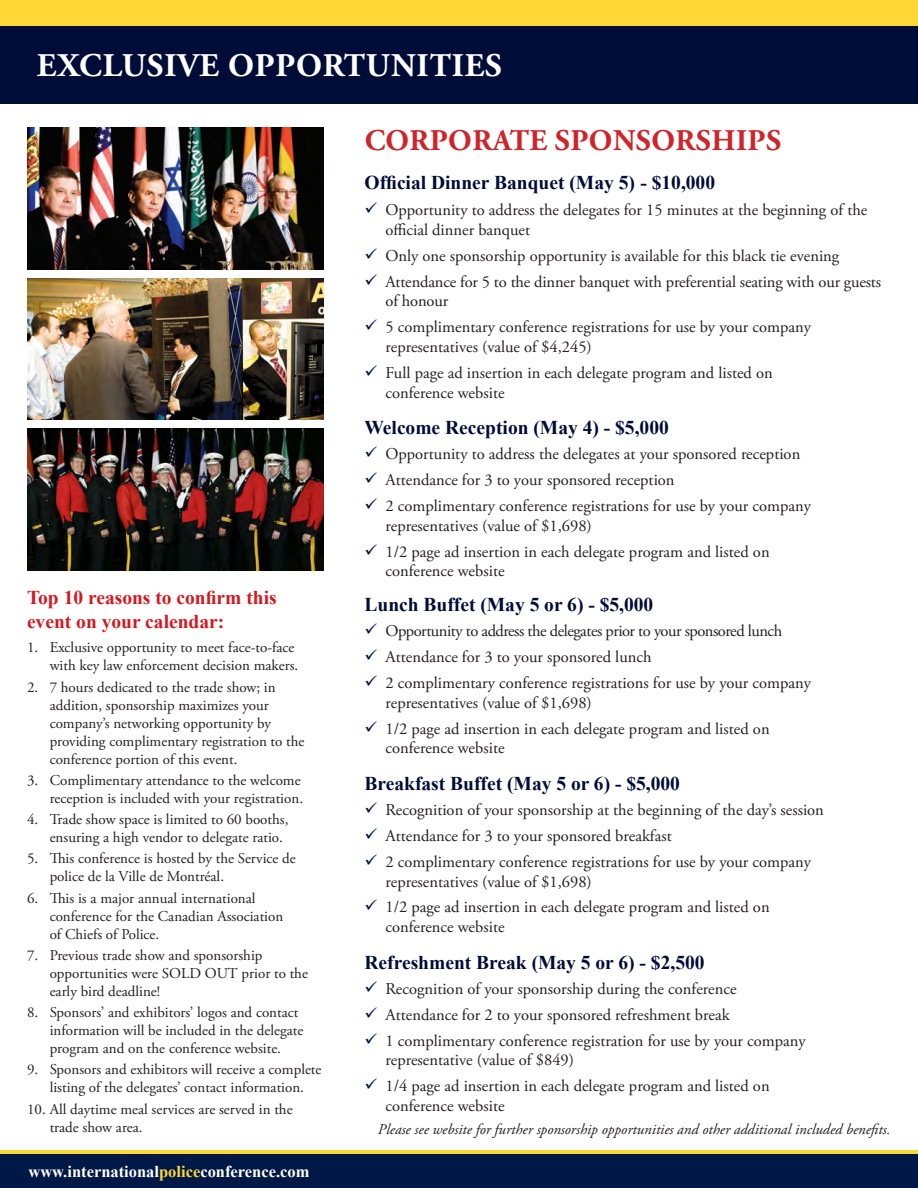
<style>
.page{position:relative;width:918px;height:1188px;background:#fff}
.page>*{position:absolute;margin:0;border:0;box-sizing:border-box;transform-origin:0 0}
.t1{font:700 33px "Adobe Garamond Pro";letter-spacing:.025em;color:#fff}
.t2{font:700 30px "Adobe Garamond Pro";letter-spacing:.285em;color:#d1232a}
.t3{font:700 19.5px "Times New Roman";color:#000c38}
.t4{font:700 19.5px/23.4px "Times New Roman";color:#d7171f}
.t5{font:16.5px/25.8px "Adobe Garamond Pro";color:#231f20}
.t6{font:700 16.5px "Times New Roman";color:#fff}
.t7{font:15px/18px "Adobe Garamond Pro";color:#231f20}
.t8{font:italic 15px "Adobe Garamond Pro";color:#231f20}
.s1{color:#ffd838}
</style>
<div class="page">
<div style="left:0;top:1150px;width:918px;height:5px;background:#ffd838"></div>
<div style="left:0;top:1155px;width:918px;height:33px;background:#001845"></div>
<div style="left:0;top:25px;width:918px;height:79px;background:#000c38"></div>
<div style="left:0;top:0;width:918px;height:25px;background:#ffd838"></div>
<img style="left:27px;top:428px;width:297px;height:142px">
<img style="left:27px;top:278px;width:297px;height:142px">
<img style="left:27px;top:128px;width:297px;height:141px">
<h1 class="t1" style="left:37px;top:47px;width:466px">EXCLUSIVE OPPO RTUNITIES</h1>
<p class="t4" style="left:27px;top:586px;width:251px">Top 10 reasons to confirm this event on your calendar:</p>
<p class="t7" style="left:27px;top:639px;width:273px;text-align:right">1. Exclusive opportunity to meet face-to-face with key law enforcement decision makers.</p>
<p class="t7" style="left:50px;top:678px;width:256px;text-indent:-23px">2. 7 hours dedicated to the trade show; in addition, sponsorship maximizes your company’s networking opportunity by providing complimentary registration to the conference portion of this event.</p>
<p class="t7" style="left:27px;top:772px;width:278px;text-align:right">3. Complimentary attendance to the welcome reception is included with your registration.</p>
<p class="t7" style="left:50px;top:811px;width:240px;text-indent:-23px">4. Trade show space is limited to 60 booths, ensuring a high vendor to delegate ratio.</p>
<p class="t7" style="left:50px;top:850px;width:248px;text-indent:-23px">5. This conference is hosted by the Service de police de la Ville de Montréal.</p>
<p class="t7" style="left:50px;top:889px;width:235px;text-indent:-23px">6. This is a major annual international conference for the Canadian Association of Chiefs of Police.</p>
<p class="t7" style="left:50px;top:947px;width:260px;text-indent:-23px">7. Previous trade show and sponsorship opportunities were SOLD OUT prior to the early bird deadline!</p>
<p class="t7" style="left:50px;top:1004px;width:255px;text-indent:-23px">8. Sponsors’ and exhibitors’ logos and contact information will be included in the delegate program and on the conference website.</p>
<p class="t7" style="left:27px;top:1061px;width:296px;text-align:center">9. Sponsors and exhibitors will receive a complete listing of the delegates’ contact information.</p>
<p class="t7" style="left:50px;top:1100px;width:244px;text-indent:-23px">10. All daytime meal services are served in the trade show area.</p>
<p class="t6" style="left:28px;top:1160px;width:283px">www.international<span class="s1">police</span>conference.com</p>
<h2 class="t2" style="left:365px;top:123px;width:418px">CORPORATE SPONSORSHIPS</h2>
<p class="t3" style="left:364px;top:169px;width:352px">Official Dinner Banquet (May 5) - $10,000</p>
<p class="t5" style="left:385px;top:201px;width:483px;line-height:19.8px">Opportunity to address the delegates for 15 minutes at the beginning of the official dinner banquet</p>
<p class="t5" style="left:385px;top:243px;width:497px">Only one sponsorship opportunity is available for this black tie evening<br>Attendance for 5 to the dinner banquet with preferential seating with our guests</p>
<p class="t5" style="left:385px;top:289px;width:427px">of honour<br>5 complimentary conference registrations for use by your company</p>
<p class="t5" style="left:385px;top:335px;width:389px">representatives (value of $4,245)<br>Full page ad insertion in each delegate program and listed on</p>
<p class="t5" style="left:385px;top:380px;width:121px">conference website</p>
<p class="t3" style="left:364px;top:414px;width:306px">Welcome Reception (May 4) - $5,000</p>
<p class="t5" style="left:385px;top:442px;width:427px">Opportunity to address the delegates at your sponsored reception<br>Attendance for 3 to your sponsored reception<br>2 complimentary conference registrations for use by your company</p>
<p class="t5" style="left:385px;top:513px;width:386px">representatives (value of $1,698)<br>1/2 page ad insertion in each delegate program and listed on</p>
<p class="t5" style="left:385px;top:559px;width:121px">conference website</p>
<p class="t3" style="left:364px;top:591px;width:290px">Lunch Buffet (May 5 or 6) - $5,000</p>
<p class="t5" style="left:385px;top:619px;width:427px">Opportunity to address the delegates prior to your sponsored lunch<br>Attendance for 3 to your sponsored lunch<br>2 complimentary conference registrations for use by your company</p>
<p class="t5" style="left:385px;top:690px;width:386px">representatives (value of $1,698)<br>1/2 page ad insertion in each delegate program and listed on</p>
<p class="t5" style="left:385px;top:736px;width:121px">conference website</p>
<p class="t3" style="left:364px;top:770px;width:317px">Breakfast Buffet (May 5 or 6) - $5,000</p>
<p class="t5" style="left:385px;top:798px;width:440px">Recognition of your sponsorship at the beginning of the day’s session<br>Attendance for 3 to your sponsored breakfast<br>2 complimentary conference registrations for use by your company</p>
<p class="t5" style="left:385px;top:869px;width:386px">representatives (value of $1,698)<br>1/2 page ad insertion in each delegate program and listed on</p>
<p class="t5" style="left:385px;top:915px;width:121px">conference website</p>
<p class="t3" style="left:364px;top:949px;width:342px">Refreshment Break (May 5 or 6) - $2,500</p>
<p class="t5" style="left:385px;top:977px;width:422px">Recognition of your sponsorship during the conference<br>Attendance for 2 to your sponsored refreshment break<br>1 complimentary conference registration for use by your company</p>
<p class="t5" style="left:385px;top:1048px;width:386px">representative (value of $849)<br>1/4 page ad insertion in each delegate program and listed on</p>
<p class="t5" style="left:385px;top:1094px;width:121px">conference website</p>
<p class="t8" style="left:378px;top:1120px;width:514px">Please see website for further sponsorship opportunities and other additional included benefits.</p>
</div>
